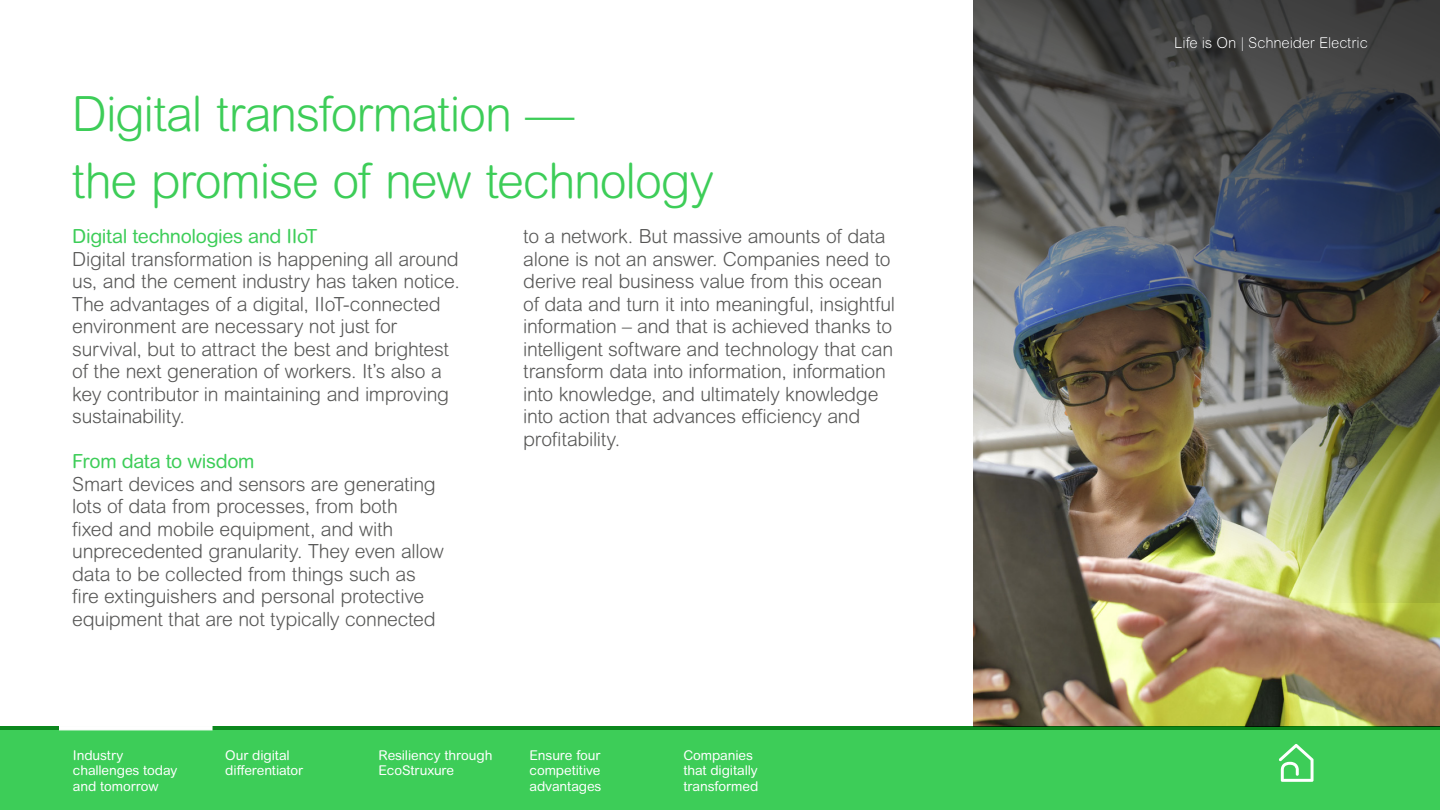
<style>
.page{position:relative;width:1440px;height:810px;background:#fff}
.page>*{position:absolute;margin:0;border:0;box-sizing:border-box;transform-origin:0 0}
.t1{font:300 48.75px/67.5px "Arial Rounded MT Pro";letter-spacing:-.025em;color:#3dcd58}
.t2{font:300 19.5px/22.5px "Arial Rounded MT Pro";letter-spacing:-.015em;color:#575756}
.t3{font:19.5px "Arial Rounded MT Pro";letter-spacing:-.02em;color:#3dcd58}
.t4{font:300 15px "Arial Rounded MT Pro";letter-spacing:-.01em;color:#fff}
.t5{font:13.5px/15.8px "Arial Rounded MT Pro";letter-spacing:-.01em;color:#fff}
</style>
<div class="page">
<div style="left:0;top:726px;width:1440px;height:84px;background:#3dcd58"></div>
<svg style="left:0;top:726px;width:1440px;height:4px;fill:#0c881e"></svg>
<svg style="left:1279px;top:744px;width:35px;height:38px"></svg>
<svg style="left:59px;top:726px;width:153px;height:4px"></svg>
<img style="left:973px;top:603px;width:467px;height:123px">
<img style="left:973px;top:0;width:467px;height:603px">
<h1 class="t1" style="left:72px;top:82px;width:644px">Digital transformation —<br>the promise of new technology</h1>
<p class="t3" style="left:72px;top:225px;width:247px">Digital technologies and IIoT</p>
<p class="t2" style="left:72px;top:248px;width:389px">Digital transformation is happening all around us, and the cement industry has taken notice.<br>The advantages of a digital, IIoT-connected environment are necessary not just for survival, but to attract the best and brightest of the next generation of workers. It’s also a key contributor in maintaining and improving sustainability.</p>
<p class="t3" style="left:72px;top:450px;width:184px">From data to wisdom</p>
<p class="t2" style="left:72px;top:473px;width:373px">Smart devices and sensors are generating lots of data from processes, from both<br>fixed and mobile equipment, and with unprecedented granularity. They even allow data to be collected from things such as fire extinguishers and personal protective equipment that are not typically connected</p>
<p class="t2" style="left:523px;top:226px;width:373px">to a network. But massive amounts of data alone is not an answer. Companies need to derive real business value from this ocean of data and turn it into meaningful, insightful information – and that is achieved thanks to intelligent software and technology that can transform data into information, information into knowledge, and ultimately knowledge into action that advances efficiency and profitability.</p>
<p class="t5" style="left:73px;top:747px;width:106px">Industry challenges today and tomorrow</p>
<p class="t5" style="left:225px;top:747px;width:79px">Our digital differentiator</p>
<p class="t5" style="left:379px;top:747px;width:115px">Resiliency through<br>EcoStruxure</p>
<p class="t5" style="left:530px;top:747px;width:73px;text-align:justify">Ensure four competitive advantages</p>
<p class="t5" style="left:683px;top:747px;width:76px">Companies that digitally transformed</p>
<p class="t4" style="left:1174px;top:34px;width:195px">Life is On | Schneider Electric</p>
</div>
